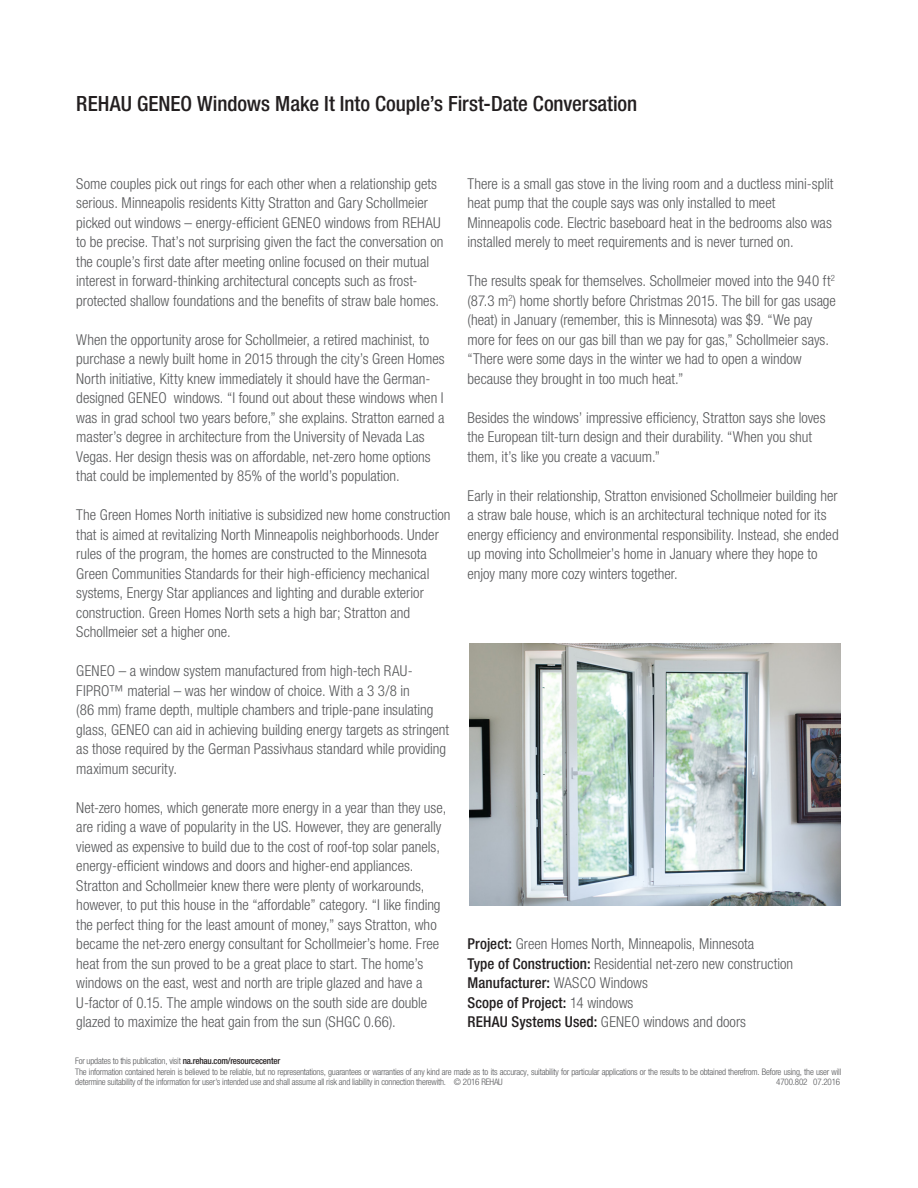
<style>
.page{position:relative;width:918px;height:1188px;background:#fff}
.page>*{position:absolute;margin:0;border:0;box-sizing:border-box;transform-origin:0 0}
.Bodytext_headline{font:500 condensed 21px "Helvetica Neue LTW1 G";color:#231f20}
.Bodytext{font:300 condensed 15px/19.5px "Helvetica Neue LTW1 G";color:#57585a}
.Bodytext-2{font:500 condensed 15px "Helvetica Neue LTW1 G";letter-spacing:.005em;color:#231f20}
.t1{font:300 condensed 9px/10.8px "Helvetica Neue LTW1 G";letter-spacing:-.02em;color:#57585a}
.s1{font-weight:500;color:#231f20}
.s2{font-weight:300;color:#57585a}
</style>
<div class="page">
<img style="left:469px;top:643px;width:371px;height:263px">
<p class="Bodytext_headline" style="left:76px;top:90px;width:563px">REHAU GENEO Windows Make It Into Couple’s First-Date Conversation</p>
<p class="Bodytext" style="left:76px;top:174px;width:369px">Some couples pick out rings for each other when a relationship gets serious. Minneapolis residents Kitty Stratton and Gary Schollmeier picked out windows – energy-efficient GENEO windows from REHAU to be precise. That’s not surprising given the fact the conversation on the couple’s first date after meeting online focused on their mutual interest in forward-thinking architectural concepts such as frost&shy;protected shallow foundations and the benefits of straw bale homes.</p>
<p class="Bodytext" style="left:76px;top:330px;width:370px">When the opportunity arose for Schollmeier, a retired machinist, to purchase a newly built home in 2015 through the city’s Green Homes North initiative, Kitty knew immediately it should have the German&shy;designed GENEO windows. “I found out about these windows when I was in grad school two years before,” she explains. Stratton earned a master’s degree in architecture from the University of Nevada Las Vegas. Her design thesis was on affordable, net-zero home options that could be implemented by 85% of the world’s population.</p>
<p class="Bodytext" style="left:76px;top:505px;width:376px">The Green Homes North initiative is subsidized new home construction that is aimed at revitalizing North Minneapolis neighborhoods. Under rules of the program, the homes are constructed to the Minnesota Green Communities Standards for their high-efficiency mechanical</p>
<p class="Bodytext" style="left:76px;top:583px;width:349px">systems, Energy Star appliances and lighting and durable exterior construction. Green Homes North sets a high bar; Stratton and<br>Schollmeier set a higher one.</p>
<p class="Bodytext" style="left:76px;top:661px;width:338px">GENEO – a window system manufactured from high-tech RAU-<br>FIPRO™ material – was her window of choice. With a 3 3/8 in</p>
<p class="Bodytext" style="left:76px;top:700px;width:374px">(86 mm) frame depth, multiple chambers and triple-pane insulating glass, GENEO can aid in achieving building energy targets as stringent as those required by the German Passivhaus standard while providing maximum security.</p>
<p class="Bodytext" style="left:76px;top:798px;width:371px">Net-zero homes, which generate more energy in a year than they use, are riding a wave of popularity in the US. However, they are generally viewed as expensive to build due to the cost of roof-top solar panels, energy-efficient windows and doors and higher-end appliances.<br>Stratton and Schollmeier knew there were plenty of workarounds, however, to put this house in the “affordable” category. “I like finding the perfect thing for the least amount of money,” says Stratton, who became the net-zero energy consultant for Schollmeier’s home. Free heat from the sun proved to be a great place to start. The home’s windows on the east, west and north are triple glazed and have a U-factor of 0.15. The ample windows on the south side are double glazed to maximize the heat gain from the sun (SHGC 0.66).</p>
<p class="Bodytext" style="left:468px;top:174px;width:367px">There is a small gas stove in the living room and a ductless mini-split heat pump that the couple says was only installed to meet Minneapolis code. Electric baseboard heat in the bedrooms also was installed merely to meet requirements and is never turned on.</p>
<p class="Bodytext" style="left:468px;top:271px;width:370px">The results speak for themselves. Schollmeier moved into the 940 ft<sup>2 </sup>(87.3 m<sup>2</sup>) home shortly before Christmas 2015. The bill for gas usage (heat) in January (remember, this is Minnesota) was $9. “We pay more for fees on our gas bill than we pay for gas,” Schollmeier says. “There were some days in the winter we had to open a window because they brought in too much heat.”</p>
<p class="Bodytext" style="left:468px;top:408px;width:360px">Besides the windows’ impressive efficiency, Stratton says she loves the European tilt-turn design and their durability. “When you shut them, it’s like you create a vacuum.”</p>
<p class="Bodytext" style="left:468px;top:486px;width:373px">Early in their relationship, Stratton envisioned Schollmeier building her a straw bale house, which is an architectural technique noted for its energy efficiency and environmental responsibility. Instead, she ended up moving into Schollmeier’s home in January where they hope to enjoy many more cozy winters together.</p>
<p class="Bodytext" style="left:468px;top:934px;width:288px"><span class="s1">Project:</span> Green Homes North, Minneapolis, Minnesota</p>
<p class="Bodytext" style="left:468px;top:954px;width:327px"><span class="s1">Type of Construction:</span> Residential net-zero new construction</p>
<p class="Bodytext-2" style="left:468px;top:974px;width:182px">Manufacturer: <span class="s2">WASCO Windows</span></p>
<p class="Bodytext-2" style="left:468px;top:993px;width:167px">Scope of Project: <span class="s2">14 windows</span></p>
<p class="Bodytext" style="left:468px;top:1012px;width:280px"><span class="s1">REHAU Systems Used:</span> GENEO windows and doors</p>
<p class="t1" style="left:75px;top:1055px;width:768px">For updates to this publication, visit <span class="s1">na.rehau.com/resourcecenter<br></span>The information contained herein is believed to be reliable, but no representations, guarantees or warranties of any kind are made as to its accuracy, suitability for particular applications or the results to be obtained therefrom. Before using, the user will determine suitability of the information for user’s intended use and shall assume all risk and liability in connection therewith. © 2016 REHAU</p>
<p class="t1" style="left:776px;top:1077px;width:65px">4700.802 07.2016</p>
</div>
